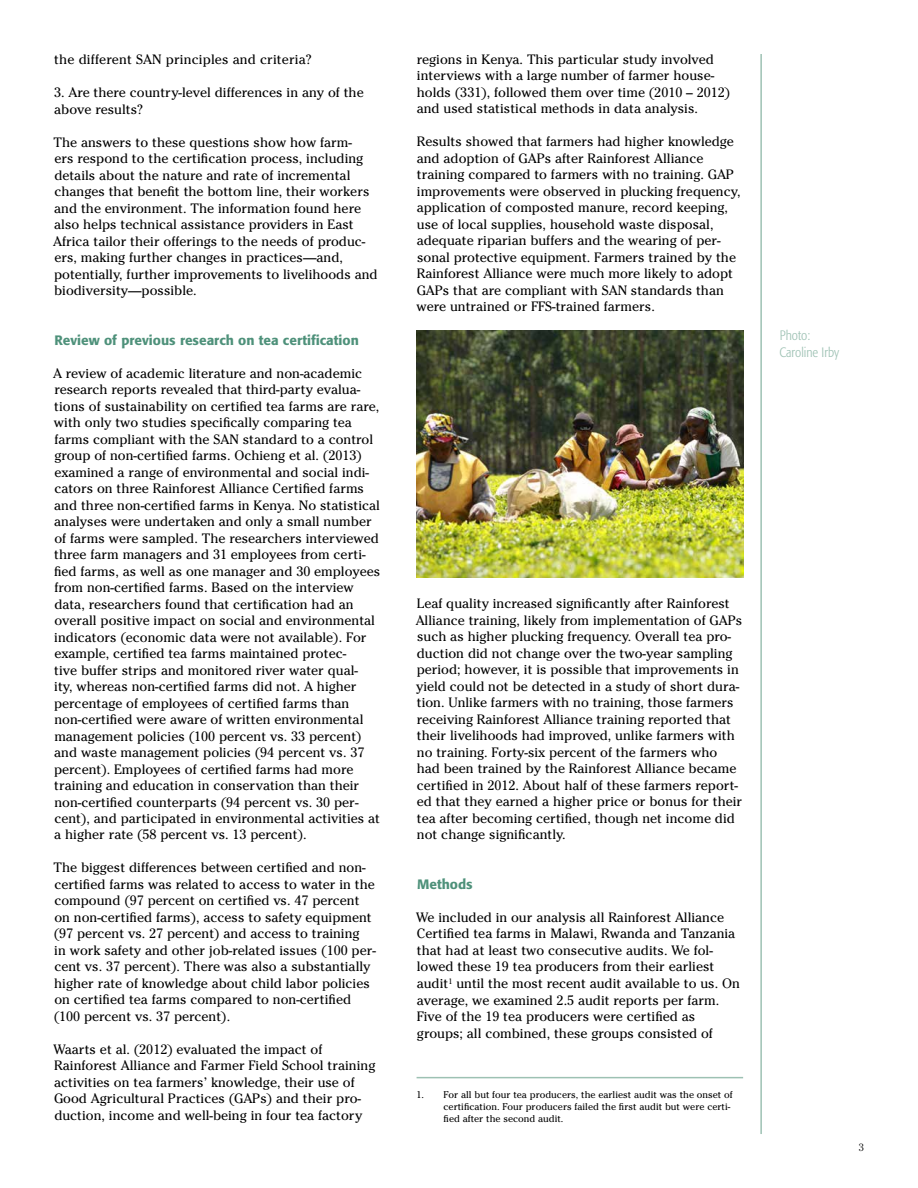
<style>
.page{position:relative;width:918px;height:1188px;background:#fff}
.page>*{position:absolute;margin:0;border:0;box-sizing:border-box;transform-origin:0 0}
.t1{font:13.5px/16.5px "Cheltenham";color:#000}
.t2{font:500 13.5px "Formata";color:#4e917a}
.t3{font:300 condensed 13.5px/16.2px "Formata";color:#9dc1b3}
.t4{font:300 10.5px "Cheltenham";color:#000}
.t5{font:9.75px/12px "Cheltenham";color:#000}
</style>
<div class="page">
<hr style="left:760px;top:54px;width:2px;height:1080px;background:#9dc1b3">
<img style="left:417px;top:330px;width:326px;height:248px">
<hr style="left:417px;top:1077px;width:326px;height:1px;background:#9dc1b3">
<p class="t1" style="left:54px;top:51px;width:259px">the different SAN principles and criteria?</p>
<p class="t1" style="left:54px;top:84px;width:311px">3. Are there country-level differences in any of the above results?</p>
<p class="t1" style="left:53px;top:134px;width:326px">The answers to these questions show how farm-<br>ers respond to the certification process, including details about the nature and rate of incremental changes that benefit the bottom line, their workers and the environment. The information found here also helps technical assistance providers in East Africa tailor their offerings to the needs of produc&shy;ers, making further changes in practices—and, potentially, further improvements to livelihoods and biodiversity—possible.</p>
<p class="t2" style="left:55px;top:332px;width:306px">Review of previous research on tea certification</p>
<p class="t1" style="left:53px;top:365px;width:329px">A review of academic literature and non-academic research reports revealed that third-party evalua&shy;tions of sustainability on certified tea farms are rare, with only two studies specifically comparing tea farms compliant with the SAN standard to a control group of non-certified farms. Ochieng et al. (2013) examined a range of environmental and social indi&shy;cators on three Rainforest Alliance Certified farms and three non-certified farms in Kenya. No statistical analyses were undertaken and only a small number of farms were sampled. The researchers interviewed three farm managers and 31 employees from certi&shy;fied farms, as well as one manager and 30 employees from non-certified farms. Based on the interview data, researchers found that certification had an overall positive impact on social and environmental indicators (economic data were not available). For example, certified tea farms maintained protec-<br>tive buffer strips and monitored river water qual-<br>ity, whereas non-certified farms did not. A higher percentage of employees of certified farms than non-certified were aware of written environmental management policies (100 percent vs. 33 percent) and waste management policies (94 percent vs. 37 percent). Employees of certified farms had more training and education in conservation than their non-certified counterparts (94 percent vs. 30 per&shy;cent), and participated in environmental activities at a higher rate (58 percent vs. 13 percent).</p>
<p class="t1" style="left:53px;top:860px;width:324px">The biggest differences between certified and non&shy;certified farms was related to access to water in the compound (97 percent on certified vs. 47 percent on non-certified farms), access to safety equipment (97 percent vs. 27 percent) and access to training<br>in work safety and other job-related issues (100 per&shy;cent vs. 37 percent). There was also a substantially higher rate of knowledge about child labor policies on certified tea farms compared to non-certified (100 percent vs. 37 percent).</p>
<p class="t1" style="left:54px;top:1041px;width:323px">Waarts et al. (2012) evaluated the impact of Rainforest Alliance and Farmer Field School training activities on tea farmers’ knowledge, their use of Good Agricultural Practices (GAPs) and their pro&shy;duction, income and well-being in four tea factory</p>
<p class="t1" style="left:417px;top:51px;width:315px">regions in Kenya. This particular study involved interviews with a large number of farmer house&shy;holds (331), followed them over time (2010 – 2012) and used statistical methods in data analysis.</p>
<p class="t1" style="left:417px;top:134px;width:326px">Results showed that farmers had higher knowledge and adoption of GAPs after Rainforest Alliance training compared to farmers with no training. GAP improvements were observed in plucking frequency, application of composted manure, record keeping, use of local supplies, household waste disposal, adequate riparian buffers and the wearing of per&shy;sonal protective equipment. Farmers trained by the Rainforest Alliance were much more likely to adopt GAPs that are compliant with SAN standards than were untrained or FFS-trained farmers.</p>
<p class="t1" style="left:416px;top:596px;width:328px">Leaf quality increased significantly after Rainforest Alliance training, likely from implementation of GAPs such as higher plucking frequency. Overall tea pro&shy;duction did not change over the two-year sampling period; however, it is possible that improvements in yield could not be detected in a study of short dura&shy;tion. Unlike farmers with no training, those farmers receiving Rainforest Alliance training reported that their livelihoods had improved, unlike farmers with no training. Forty-six percent of the farmers who had been trained by the Rainforest Alliance became certified in 2012. About half of these farmers report&shy;ed that they earned a higher price or bonus for their tea after becoming certified, though net income did not change significantly.</p>
<p class="t2" style="left:417px;top:876px;width:57px">Methods</p>
<p class="t1" style="left:416px;top:909px;width:325px">We included in our analysis all Rainforest Alliance Certified tea farms in Malawi, Rwanda and Tanzania that had at least two consecutive audits. We fol&shy;lowed these 19 tea producers from their earliest audit<sup>1</sup> until the most recent audit available to us. On average, we examined 2.5 audit reports per farm.<br>Five of the 19 tea producers were certified as groups; all combined, these groups consisted of</p>
<p class="t5" style="left:444px;top:1089px;width:291px;text-indent:-27px">1. For all but four tea producers, the earliest audit was the onset of certification. Four producers failed the first audit but were certi&shy;fied after the second audit.</p>
<p class="t3" style="left:779px;top:328px;width:61px">Photo:<br>Caroline Irby</p>
<p class="t4" style="left:859px;top:1141px;width:7px">3</p>
</div>
